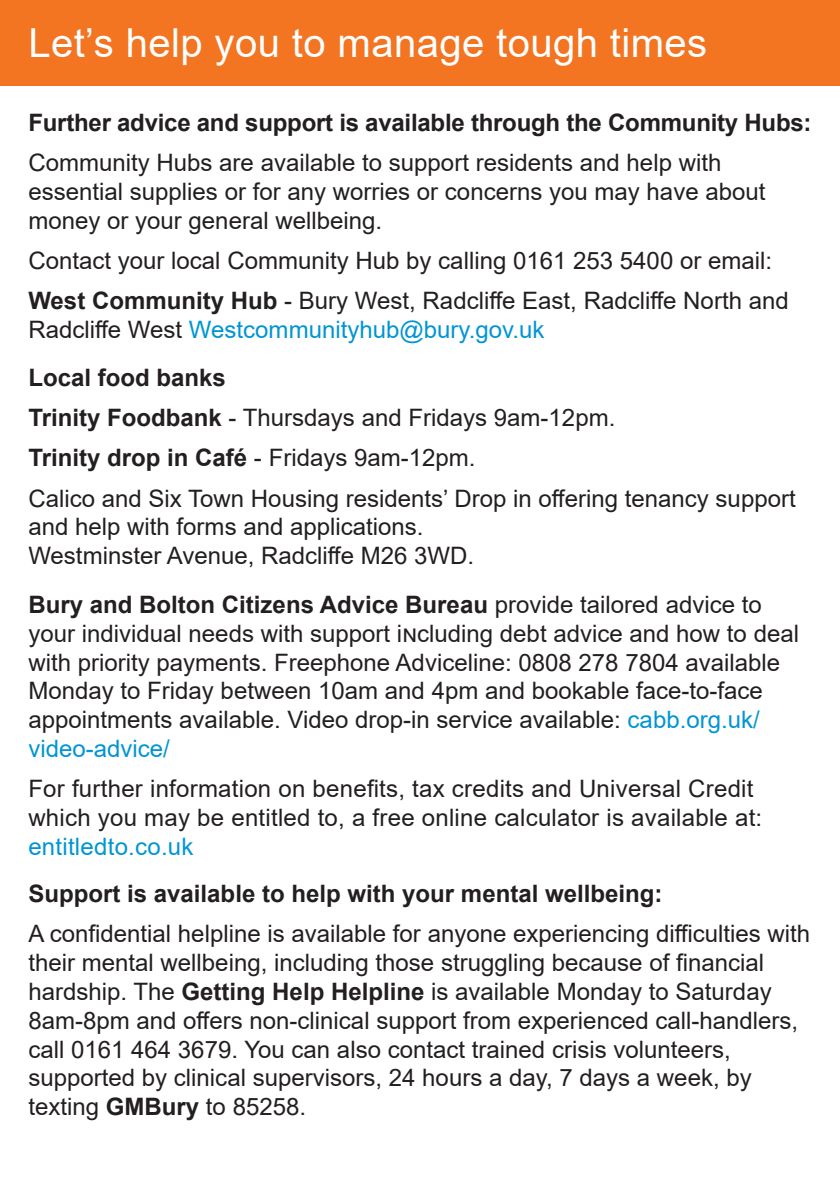
<style>
.page{position:relative;width:840px;height:1191px;background:#fff}
.page>*{position:absolute;margin:0;border:0;box-sizing:border-box;transform-origin:0 0}
.t1{font:40px "Arial";letter-spacing:.01em;color:#fff}
.t2{font:24px/28.8px "Arial";color:#231f20}
.t3{font:700 24px "Arial";color:#231f20}
.s1{font-weight:700}
.s2{color:#0095d3}
.s3{font-weight:400}
.s4{color:#0195d3}
</style>
<div class="page">
<div style="left:0;top:0;width:839px;height:85px;background:#f37421"></div>
<p class="t1" style="left:28px;top:16px;width:680px">Let’s help you to manage tough times</p>
<p class="t3" style="left:28px;top:106px;width:784px">Further advice and support is available through the Community Hubs:</p>
<p class="t2" style="left:28px;top:148px;width:738px">Community Hubs are available to support residents and help with essential supplies or for any worries or concerns you may have about money or your general wellbeing.</p>
<p class="t2" style="left:28px;top:246px;width:744px">Contact your local Community Hub by calling 0161 253 5400 or email:</p>
<p class="t2" style="left:28px;top:286px;width:761px"><span class="s1">West Community Hub</span> - Bury West, Radcliffe East, Radcliffe North and<br>Radcliffe West <span class="s2">Westcommunityhub@bury.gov.uk</span></p>
<p class="t3" style="left:28px;top:361px;width:199px">Local food banks</p>
<p class="t2" style="left:28px;top:403px;width:588px"><span class="s1">Trinity Foodbank</span> - Thursdays and Fridays 9am-12pm.</p>
<p class="t3" style="left:28px;top:441px;width:448px">Trinity drop in Café <span class="s3">- Fridays 9am-12pm.</span></p>
<p class="t2" style="left:28px;top:483px;width:768px">Calico and Six Town Housing residents’ Drop in offering tenancy support and help with forms and applications.<br>Westminster Avenue, Radcliffe M26 3WD.</p>
<p class="t2" style="left:28px;top:590px;width:771px"><span class="s1">Bury and Bolton Citizens Advice Bureau</span> provide tailored advice to your individual needs with support iNcluding debt advice and how to deal with priority payments. Freephone Adviceline: 0808 278 7804 available Monday to Friday between 10am and 4pm and bookable face-to-face appointments available. Video drop-in service available: <span class="s4">cabb.org.uk/ video-advice/</span></p>
<p class="t2" style="left:28px;top:774px;width:735px">For further information on benefits, tax credits and Universal Credit which you may be entitled to, a free online calculator is available at: <span class="s4">entitledto.co.uk</span></p>
<p class="t3" style="left:28px;top:877px;width:635px">Support is available to help with your mental wellbeing:</p>
<p class="t2" style="left:28px;top:919px;width:783px">A confidential helpline is available for anyone experiencing difficulties with their mental wellbeing, including those struggling because of financial hardship. The <span class="s1">Getting Help Helpline</span> is available Monday to Saturday 8am-8pm and offers non-clinical support from experienced call-handlers, call 0161 464 3679. You can also contact trained crisis volunteers, supported by clinical supervisors, 24 hours a day, 7 days a week, by texting <span class="s1">GMBury</span> to 85258.</p>
</div>
